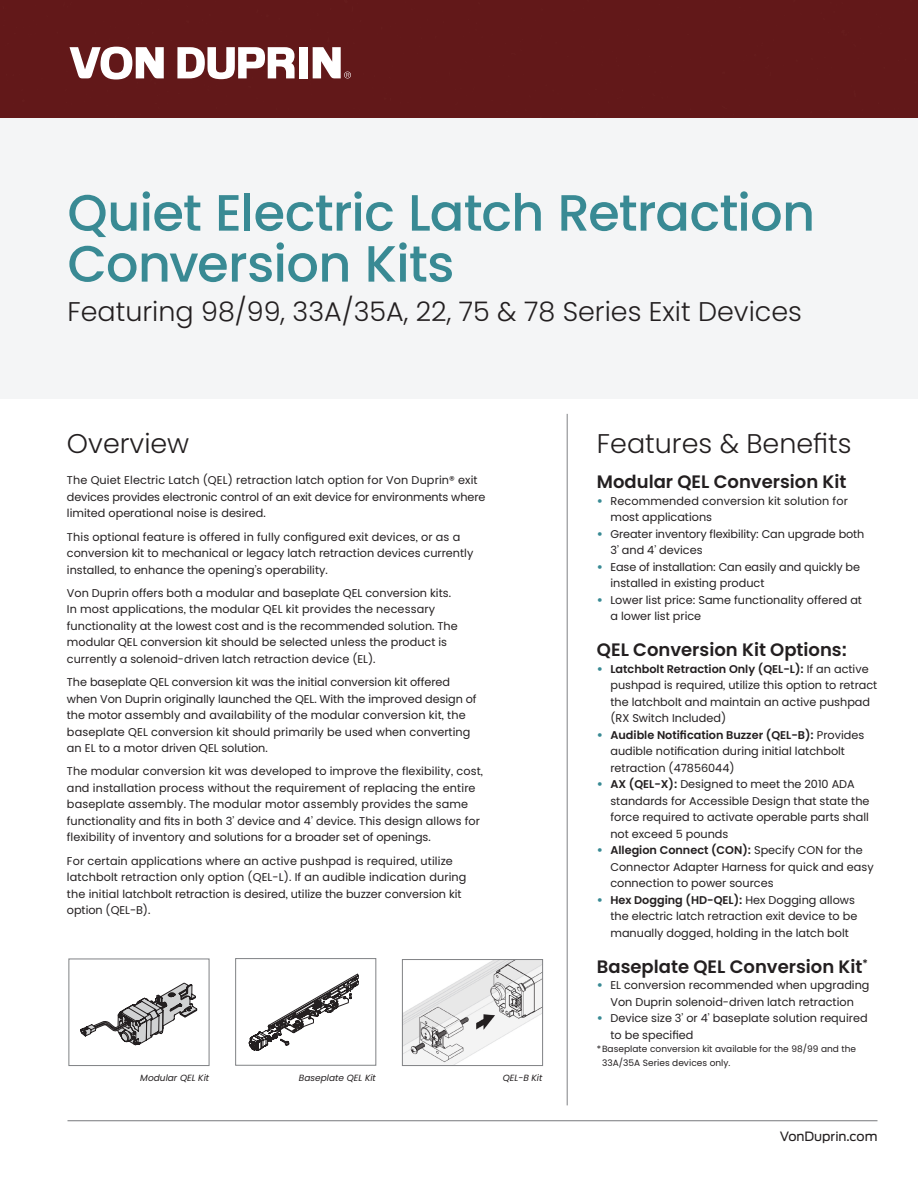
<style>
.page{position:relative;width:918px;height:1188px;background:#fff}
.page>*{position:absolute;margin:0;border:0;box-sizing:border-box;transform-origin:0 0}
.HDR_1_34_40pt{font:500 51px/51px "Poppins";letter-spacing:-.015em;color:#398a94}
.HDR_2_18_22pt{font:300 27px "Poppins";color:#231f20}
.List_Title{font:600 18px "Poppins";color:#231f20}
.t1{font:12.75px "Antenna";color:#231f20}
.Body_7_5_11pt{font:11.25px/16.5px "Poppins";color:#231f20}
.Caption_7_10pt{font:9px/13.5px "Poppins";letter-spacing:.005em;color:#231f20}
.Captions_6_8pt{font:italic 9px "Poppins";color:#231f20}
.s1{font-size:15px;color:#398a94}
.s2{font-weight:600}
</style>
<div class="page">
<div style="left:236px;top:958px;width:140px;height:107px;background:#fff;border:1px solid #808285"></div>
<svg style="left:81px;top:983px;width:116px;height:62px"></svg>
<img style="left:404px;top:961px;width:137px;height:103px">
<div style="left:402px;top:959px;width:141px;height:107px;border:1px solid #818285"></div>
<hr style="left:567px;top:414px;width:1px;height:691px;background:#808285">
<hr style="left:68px;top:1120px;width:810px;height:1px;background:#76787b">
<div style="left:0;top:0;width:918px;height:118px;background:#621819"></div>
<svg style="left:69px;top:46px;width:282px;height:34px"></svg>
<div style="left:0;top:118px;width:918px;height:281px;background:#f4f5f6"></div>
<svg style="left:249px;top:974px;width:109px;height:77px"></svg>
<p class="HDR_1_34_40pt" style="left:68px;top:188px;width:749px">Quiet Electric Latch Retraction<br>Conversion Kits</p>
<p class="HDR_2_18_22pt" style="left:68px;top:296px;width:736px">Featuring 98/99, 33A/35A, 22, 75 &amp; 78 Series Exit Devices</p>
<p class="HDR_2_18_22pt" style="left:67px;top:428px;width:124px">Overview</p>
<p class="Body_7_5_11pt" style="left:67px;top:472px;width:420px">The Quiet Electric Latch (QEL) retraction latch option for Von Duprin® exit devices provides electronic control of an exit device for environments where limited operational noise is desired.</p>
<p class="Body_7_5_11pt" style="left:67px;top:528px;width:408px">This optional feature is offered in fully configured exit devices, or as a conversion kit to mechanical or legacy latch retraction devices currently installed, to enhance the opening’s operability.</p>
<p class="Body_7_5_11pt" style="left:67px;top:585px;width:392px">Von Duprin offers both a modular and baseplate QEL conversion kits.<br>In most applications, the modular QEL kit provides the necessary functionality at the lowest cost and is the recommended solution. The modular QEL conversion kit should be selected unless the product is currently a solenoid-driven latch retraction device (EL).</p>
<p class="Body_7_5_11pt" style="left:67px;top:674px;width:411px">The baseplate QEL conversion kit was the initial conversion kit offered when Von Duprin originally launched the QEL. With the improved design of the motor assembly and availability of the modular conversion kit, the baseplate QEL conversion kit should primarily be used when converting an EL to a motor driven QEL solution.</p>
<p class="Body_7_5_11pt" style="left:67px;top:763px;width:418px">The modular conversion kit was developed to improve the flexibility, cost, and installation process without the requirement of replacing the entire baseplate assembly. The modular motor assembly provides the same functionality and fits in both 3’ device and 4’ device. This design allows for flexibility of inventory and solutions for a broader set of openings.</p>
<p class="Body_7_5_11pt" style="left:67px;top:852px;width:401px">For certain applications where an active pushpad is required, utilize latchbolt retraction only option (QEL-L). If an audible indication during the initial latchbolt retraction is desired, utilize the buzzer conversion kit option (QEL-B).</p>
<p class="Captions_6_8pt" style="left:140px;top:1072px;width:70px">Modular QEL Kit</p>
<p class="Captions_6_8pt" style="left:299px;top:1072px;width:78px">Baseplate QEL Kit</p>
<p class="Captions_6_8pt" style="left:503px;top:1072px;width:41px">QEL-B Kit</p>
<p class="HDR_2_18_22pt" style="left:597px;top:428px;width:256px">Features &amp; Benefits</p>
<p class="List_Title" style="left:597px;top:472px;width:251px">Modular QEL Conversion Kit</p>
<p class="Body_7_5_11pt" style="left:610px;top:493px;width:239px;text-indent:-14px"><span class="s1">•</span> Recommended conversion kit solution for most applications</p>
<p class="Body_7_5_11pt" style="left:610px;top:526px;width:256px;text-indent:-14px"><span class="s1">•</span> Greater inventory flexibility: Can upgrade both<br>3’ and 4’ devices</p>
<p class="Body_7_5_11pt" style="left:610px;top:559px;width:251px;text-indent:-14px"><span class="s1">•</span> Ease of installation: Can easily and quickly be installed in existing product</p>
<p class="Body_7_5_11pt" style="left:610px;top:592px;width:253px;text-indent:-14px"><span class="s1">•</span> Lower list price: Same functionality offered at a lower list price</p>
<p class="List_Title" style="left:597px;top:640px;width:252px">QEL Conversion Kit Options:</p>
<p class="Body_7_5_11pt" style="left:610px;top:661px;width:268px;text-indent:-14px"><span class="s1">•</span> <span class="s2">Latchbolt Retraction Only (QEL-L):</span> If an active pushpad is required, utilize this option to retract the latchbolt and maintain an active pushpad (RX Switch Included)</p>
<p class="Body_7_5_11pt" style="left:610px;top:727px;width:255px;text-indent:-14px"><span class="s1">•</span> <span class="s2">Audible Notification Buzzer (QEL-B):</span> Provides audible notification during initial latchbolt retraction (47856044)</p>
<p class="Body_7_5_11pt" style="left:610px;top:776px;width:261px;text-indent:-14px"><span class="s1">•</span> <span class="s2">AX (QEL-X):</span> Designed to meet the 2010 ADA standards for Accessible Design that state the force required to activate operable parts shall not exceed 5 pounds</p>
<p class="Body_7_5_11pt" style="left:610px;top:842px;width:265px;text-indent:-14px"><span class="s1">•</span> <span class="s2">Allegion Connect (CON):</span> Specify CON for the<br>Connector Adapter Harness for quick and easy connection to power sources</p>
<p class="Body_7_5_11pt" style="left:610px;top:892px;width:248px;text-indent:-14px"><span class="s1">•</span> <span class="s2">Hex Dogging (HD-QEL):</span> Hex Dogging allows the electric latch retraction exit device to be manually dogged, holding in the latch bolt</p>
<p class="List_Title" style="left:597px;top:956px;width:272px">Baseplate QEL Conversion Kit<sup>*</sup></p>
<p class="Body_7_5_11pt" style="left:597px;top:977px;width:274px;text-align:center"><span class="s1">•</span> EL conversion recommended when upgrading<br>Von Duprin solenoid-driven latch retraction</p>
<p class="Body_7_5_11pt" style="left:610px;top:1010px;width:259px;text-indent:-14px"><span class="s1">•</span> Device size 3’ or 4’ baseplate solution required to be specified</p>
<p class="Caption_7_10pt" style="left:602px;top:1043px;width:256px;text-indent:-5px">*Baseplate conversion kit available for the 98/99 and the<br>33A/35A Series devices only.</p>
<p class="t1" style="left:780px;top:1128px;width:99px">VonDuprin.com</p>
</div>
